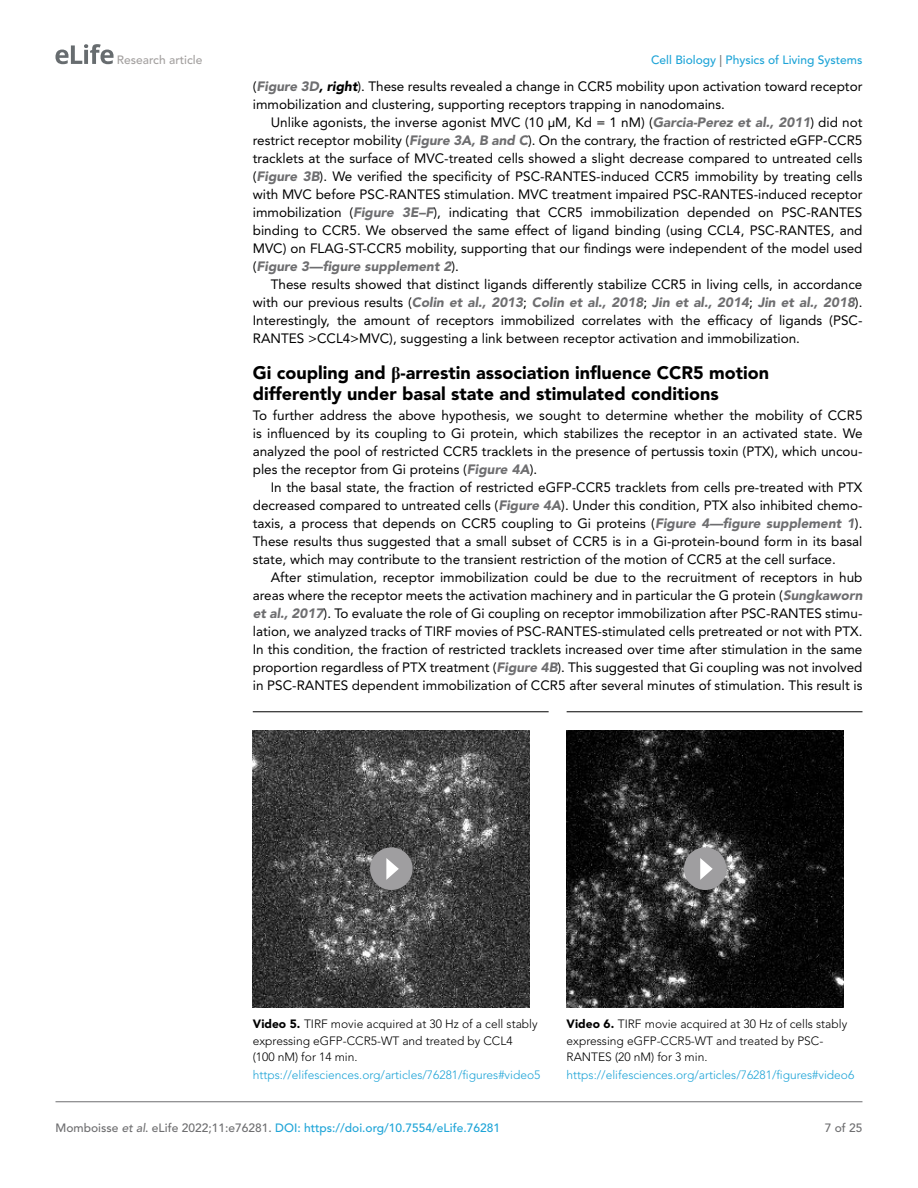
<style>
.page{position:relative;width:918px;height:1188px;background:#fff}
.page>*{position:absolute;margin:0;border:0;box-sizing:border-box;transform-origin:0 0}
.t1{font:900 18px/21px "Avenir LT Std";color:#000}
.t2{font:13.5px/18px "Avenir LT Std";color:#000;text-align:justify}
.t3{font:300 12px/16.5px "Avenir LT Std";color:#000}
.t4{font:300 12px "Avenir LT Std";color:#1ea4d7}
.t5{font:500 12px "Avenir LT Std";color:#1ea4d7}
.t6{font:500 12px "Avenir LT Std";color:#a3a09f}
.t7{font:500 12px "Avenir LT Std";color:#6e6e70}
.s1{color:#6e6e70}
.s2{font-weight:900;font-style:italic;color:#6e6e70}
.s3{font-weight:900;font-style:italic}
.s4{font-family:"Times New Roman";font-weight:700}
.s5{font-weight:900}
.s6{font-style:italic;color:#6e6e70}
</style>
<div class="page">
<svg style="left:55px;top:44px;width:59px;height:20px"></svg>
<hr style="left:56px;top:1101px;width:806px;height:1px;background:#6e6e70">
<hr style="left:253px;top:711px;width:296px;height:1px;background:#000">
<img style="left:253px;top:730px;width:277px;height:277px">
<hr style="left:567px;top:711px;width:295px;height:1px;background:#000">
<img style="left:567px;top:730px;width:277px;height:277px">
<div style="left:370px;top:847px;width:43px;height:43px;background:#9f9ea0;border-radius:50%"></div>
<svg style="left:386px;top:858px;width:13px;height:22px"></svg>
<div style="left:684px;top:847px;width:42px;height:43px;background:#9f9ea0;border-radius:50%"></div>
<svg style="left:700px;top:858px;width:13px;height:22px"></svg>
<p class="t6" style="left:117px;top:53px;width:87px">Research article</p>
<p class="t5" style="left:651px;top:53px;width:213px">Cell Biology <span class="s1">|</span> Physics of Living Systems</p>
<p class="t2" style="left:253px;top:78px;width:611px">(<span class="s2">Figure 3D</span><span class="s3">, right</span>). These results revealed a change in CCR5 mobility upon activation toward receptor immobilization and clustering, supporting receptors trapping in nanodomains.</p>
<p class="t2" style="left:253px;top:114px;width:611px;text-indent:18px">Unlike agonists, the inverse agonist MVC (10 µM, Kd = 1 nM) (<span class="s2">Garcia-Perez et al., 2011</span>) did not restrict receptor mobility (<span class="s2">Figure 3A, B and C</span>). On the contrary, the fraction of restricted eGFP-CCR5 tracklets at the surface of MVC-treated cells showed a slight decrease compared to untreated cells (<span class="s2">Figure 3B</span>). We verified the specificity of PSC-RANTES-induced CCR5 immobility by treating cells with MVC before PSC-RANTES stimulation. MVC treatment impaired PSC-RANTES-induced receptor immobilization (<span class="s2">Figure 3E–F</span>), indicating that CCR5 immobilization depended on PSC-RANTES binding to CCR5. We observed the same effect of ligand binding (using CCL4, PSC-RANTES, and MVC) on FLAG-ST-CCR5 mobility, supporting that our findings were independent of the model used (<span class="s2">Figure 3—figure supplement 2</span>).</p>
<p class="t2" style="left:253px;top:276px;width:611px;text-indent:18px">These results showed that distinct ligands differently stabilize CCR5 in living cells, in accordance with our previous results (<span class="s2">Colin et al., 2013</span>; <span class="s2">Colin et al., 2018</span>; <span class="s2">Jin et al., 2014</span>; <span class="s2">Jin et al., 2018</span>).<br>Interestingly, the amount of receptors immobilized correlates with the efficacy of ligands (PSC-RANTES &gt;CCL4&gt;MVC), suggesting a link between receptor activation and immobilization.</p>
<h1 class="t1" style="left:253px;top:362px;width:518px">Gi coupling and <span class="s4">β</span>-arrestin association influence CCR5 motion differently under basal state and stimulated conditions</h1>
<p class="t2" style="left:253px;top:406px;width:611px">To further address the above hypothesis, we sought to determine whether the mobility of CCR5 is influenced by its coupling to Gi protein, which stabilizes the receptor in an activated state. We analyzed the pool of restricted CCR5 tracklets in the presence of pertussis toxin (PTX), which uncou&shy;ples the receptor from Gi proteins (<span class="s2">Figure 4A</span>).</p>
<p class="t2" style="left:253px;top:478px;width:611px;text-indent:18px">In the basal state, the fraction of restricted eGFP-CCR5 tracklets from cells pre-treated with PTX decreased compared to untreated cells (<span class="s2">Figure 4A</span>). Under this condition, PTX also inhibited chemo&shy;taxis, a process that depends on CCR5 coupling to Gi proteins (<span class="s2">Figure 4—figure supplement 1</span>).<br>These results thus suggested that a small subset of CCR5 is in a Gi-protein-bound form in its basal state, which may contribute to the transient restriction of the motion of CCR5 at the cell surface.</p>
<p class="t2" style="left:253px;top:568px;width:611px;text-indent:18px">After stimulation, receptor immobilization could be due to the recruitment of receptors in hub areas where the receptor meets the activation machinery and in particular the G protein (<span class="s2">Sungkaworn et al., 2017</span>). To evaluate the role of Gi coupling on receptor immobilization after PSC-RANTES stimu&shy;lation, we analyzed tracks of TIRF movies of PSC-RANTES-stimulated cells pretreated or not with PTX.<br>In this condition, the fraction of restricted tracklets increased over time after stimulation in the same proportion regardless of PTX treatment (<span class="s2">Figure 4B</span>). This suggested that Gi coupling was not involved in PSC-RANTES dependent immobilization of CCR5 after several minutes of stimulation. This result is</p>
<p class="t3" style="left:253px;top:1016px;width:286px"><span class="s5">Video 5.</span> TIRF movie acquired at 30 Hz of a cell stably expressing eGFP-CCR5-WT and treated by CCL4<br>(100 nM) for 14 min.</p>
<p class="t4" style="left:253px;top:1068px;width:289px">https://elifesciences.org/articles/76281/figures#video5</p>
<p class="t3" style="left:567px;top:1016px;width:282px"><span class="s5">Video 6.</span> TIRF movie acquired at 30 Hz of cells stably expressing eGFP-CCR5-WT and treated by PSC-<br>RANTES (20 nM) for 3 min.</p>
<p class="t4" style="left:567px;top:1068px;width:289px">https://elifesciences.org/articles/76281/figures#video6</p>
<p class="t5" style="left:56px;top:1121px;width:446px"><span class="s1">Momboisse</span> <span class="s6">et al</span><span class="s1">. eLife 2022;11:e76281.</span> DOI: https://doi.org/10.7554/eLife.76281</p>
<p class="t7" style="left:825px;top:1121px;width:39px">7 of 25</p>
</div>
